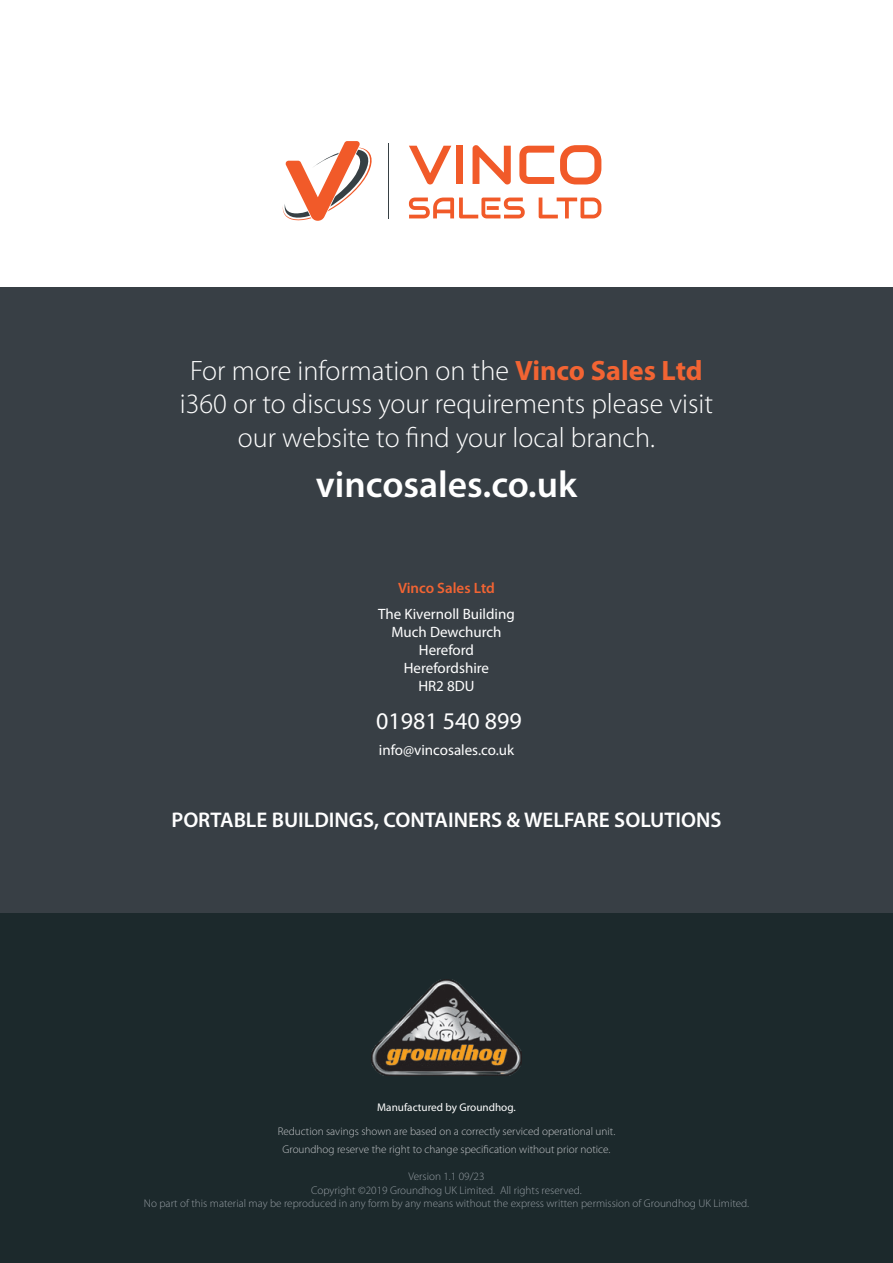
<style>
.page{position:relative;width:893px;height:1263px;background:#fff}
.page>*{position:absolute;margin:0;border:0;box-sizing:border-box;transform-origin:0 0}
.t1{font:600 37.5px "Myriad Pro";color:#fff}
.t2{font:300 28.2px/33.8px "Myriad Pro";color:#fff;text-align:center}
.t3{font:24px "Myriad Pro";color:#fff}
.t4{font:600 21.3px "Myriad Pro";color:#fff}
.t5{font:15px/18px "Myriad Pro";color:#fff;text-align:center}
.t6{font:600 15px "Myriad Pro";color:#f26433}
.t7{font:300 11.25px/13.4px "Myriad Pro";color:#949ca2;text-align:center}
.t8{font:300 11.25px/17.7px "Myriad Pro";color:#c4c6c9;text-align:center}
.t9{font:11.25px "Myriad Pro";color:#fff}
.s1{font-weight:700;color:#f26433}
</style>
<div class="page">
<div style="left:0;top:912px;width:893px;height:351px;background:#1c292c"></div>
<div style="left:0;top:287px;width:893px;height:625px;background:#383f45"></div>
<hr style="left:388px;top:143px;width:1px;height:75px;background:#374044">
<svg style="left:409px;top:146px;width:42px;height:38px"></svg>
<div style="left:456px;top:146px;width:7px;height:38px;background:#f15a29"></div>
<svg style="left:473px;top:145px;width:38px;height:39px"></svg>
<svg style="left:519px;top:146px;width:35px;height:38px"></svg>
<svg style="left:560px;top:145px;width:41px;height:39px"></svg>
<svg style="left:409px;top:198px;width:116px;height:20px"></svg>
<svg style="left:539px;top:198px;width:62px;height:20px"></svg>
<svg style="left:282px;top:141px;width:90px;height:80px"></svg>
<img style="left:372px;top:979px;width:149px;height:96px">
<h2 class="t2" style="left:180px;top:354px;width:535px">For more information on the <span class="s1">Vinco Sales Ltd </span>i360 or to discuss your requirements please visit our website to find your local branch.</h2>
<h1 class="t1" style="left:316px;top:460px;width:263px">vincosales.co.uk</h1>
<h3 class="t6" style="left:398px;top:578px;width:98px">Vinco Sales Ltd</h3>
<h3 class="t5" style="left:378px;top:605px;width:138px">The Kivernoll Building<br>Much Dewchurch<br>Hereford<br>Herefordshire<br>HR2 8DU</h3>
<h3 class="t3" style="left:376px;top:706px;width:147px">01981 540 899</h3>
<h3 class="t5" style="left:379px;top:741px;width:137px">info@vincosales.co.uk</h3>
<h3 class="t4" style="left:171px;top:807px;width:552px">PORTABLE BUILDINGS, CONTAINERS &amp; WELFARE SOLUTIONS</h3>
<p class="t9" style="left:377px;top:1100px;width:140px">Manufactured by Groundhog.</p>
<p class="t8" style="left:278px;top:1123px;width:339px">Reduction savings shown are based on a correctly serviced operational unit.<br>Groundhog reserve the right to change specification without prior notice.</p>
<p class="t7" style="left:144px;top:1170px;width:607px">Version 1.1 09/23<br>Copyright ©2019 Groundhog UK Limited. All rights reserved.<br>No part of this material may be reproduced in any form by any means without the express written permission of Groundhog UK Limited.</p>
</div>
